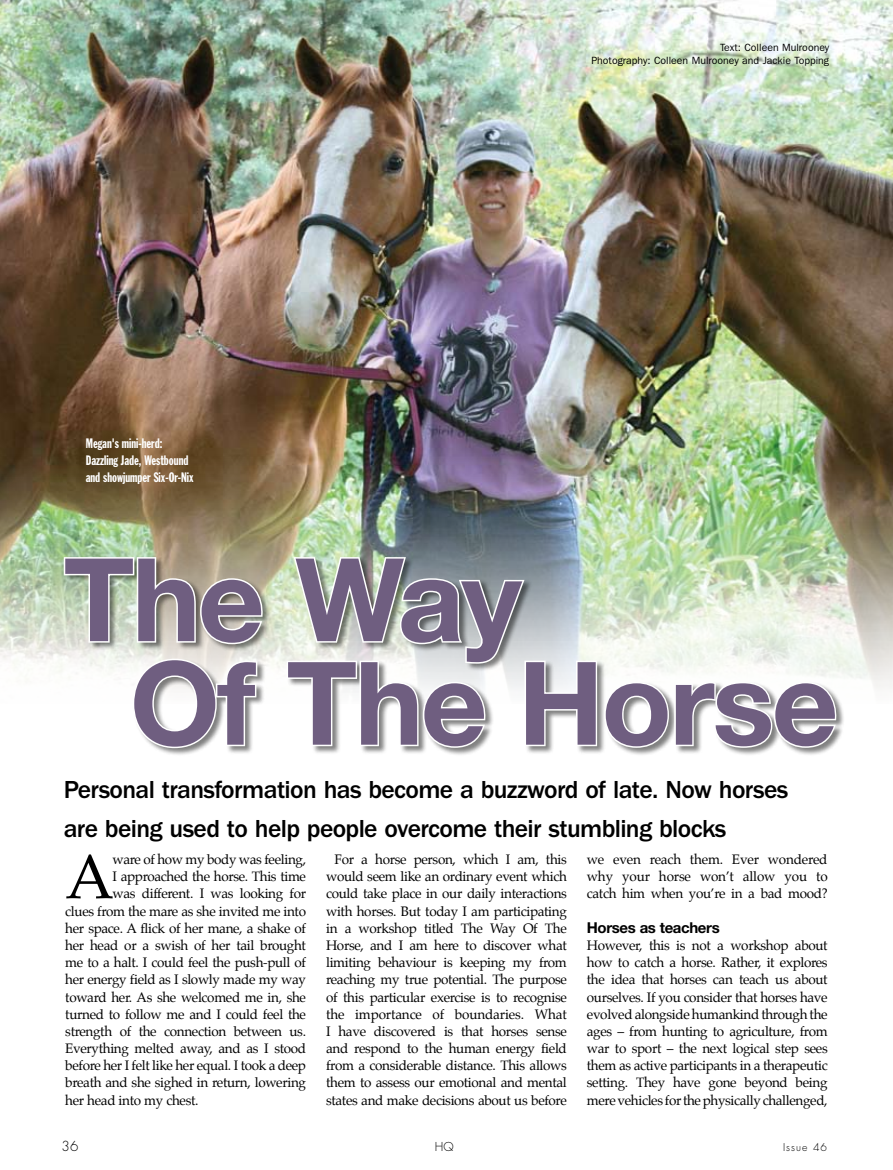
<style>
.page{position:relative;width:893px;height:1170px;background:#fff}
.page>*{position:absolute;margin:0;border:0;box-sizing:border-box;transform-origin:0 0}
.t1{font:700 115.5px/103.5px "Helvetica Neue LT Std";letter-spacing:-.02em;color:#6f5e80}
.t2{font:62.7px "Palatino";color:#000}
.t3{font:500 25.5px/39px "ITC Franklin Gothic Std";letter-spacing:-.025em;color:#000}
.t4{font:700 15px "Helvetica Neue LT Std";letter-spacing:-.025em;color:#000}
.t5{font:13.5px/17.1px "Palatino";letter-spacing:-.025em;color:#000;text-align:justify}
.t6{font:13.5px/17.1px "Franklin Gothic Std Extra Cond";color:#fff}
.t7{font:300 13.5px "Futura Std";color:#000}
.t8{font:300 12px "Futura Std";color:#000}
.t9{font:10.5px/12.6px "ITC Franklin Gothic Std";color:#000;text-align:right}
.t10{font:300 10.5px "Futura Std";letter-spacing:.1em;color:#000}
</style>
<div class="page">
<img style="left:0;top:0;width:893px;height:454px">
<img style="left:0;top:454px;width:893px;height:219px">
<div style="left:64px;top:556px;width:829px;height:268px;background:#000;opacity:.5"></div>
<svg style="left:62px;top:555px;width:202px;height:90px;background:#a8aa9c"></svg>
<svg style="left:131px;top:657px;width:128px;height:92px"></svg>
<svg style="left:285px;top:555px;width:553px;height:194px"></svg>
<p class="t6" style="left:86px;top:435px;width:109px">Megan's mini-herd:<br>Dazzling Jade, Westbound and showjumper Six-Or-Nix</p>
<p class="t9" style="left:591px;top:41px;width:239px">Text: Colleen Mulrooney<br>Photography: Colleen Mulrooney and Jackie Topping</p>
<h1 class="t1" style="left:130px;top:545px;width:710px;text-indent:-66px">The Way<br>Of The Horse</h1>
<h3 class="t3" style="left:64px;top:770px;width:726px">Personal transformation has become a buzzword of late. Now horses are being used to help people overcome their stumbling blocks</h3>
<h2 class="t2" style="left:65px;top:835px;width:50px">A</h2>
<p class="t5" style="left:113px;top:852px;width:195px">ware of how my body was feeling,</p>
<p class="t5" style="left:113px;top:869px;width:195px">I approached the horse. This time</p>
<p class="t5" style="left:113px;top:886px;width:195px">was different. I was looking for</p>
<p class="t5" style="left:65px;top:903px;width:242px">clues from the mare as she invited me into</p>
<p class="t5" style="left:65px;top:920px;width:242px">her space. A flick of her mane, a shake of</p>
<p class="t5" style="left:65px;top:937px;width:242px">her head or a swish of her tail brought</p>
<p class="t5" style="left:65px;top:955px;width:242px">me to a halt. I could feel the push-pull of</p>
<p class="t5" style="left:65px;top:972px;width:242px">her energy field as I slowly made my way</p>
<p class="t5" style="left:65px;top:989px;width:242px">toward her. As she welcomed me in, she</p>
<p class="t5" style="left:65px;top:1006px;width:242px">turned to follow me and I could feel the</p>
<p class="t5" style="left:65px;top:1023px;width:242px">strength of the connection between us.</p>
<p class="t5" style="left:65px;top:1040px;width:242px">Everything melted away, and as I stood</p>
<p class="t5" style="left:65px;top:1058px;width:242px">before her I felt like her equal. I took a deep</p>
<p class="t5" style="left:65px;top:1075px;width:242px">breath and she sighed in return, lowering</p>
<p class="t5" style="left:65px;top:1092px;width:135px">her head into my chest.</p>
<p class="t5" style="left:326px;top:852px;width:242px;text-indent:9px">For a horse person, which I am, this would seem like an ordinary event which could take place in our daily interactions with horses. But today I am participating in a workshop titled The Way Of The Horse, and I am here to discover what limiting behaviour is keeping my from reaching my true potential. The purpose of this particular exercise is to recognise the importance of boundaries. What I have discovered is that horses sense and respond to the human energy field from a considerable distance. This allows them to assess our emotional and mental states and make decisions about us before</p>
<p class="t5" style="left:587px;top:852px;width:242px">we even reach them. Ever wondered why your horse won’t allow you to catch him when you’re in a bad mood?</p>
<p class="t4" style="left:587px;top:918px;width:134px">Horses as teachers</p>
<p class="t5" style="left:587px;top:937px;width:242px">However, this is not a workshop about how to catch a horse. Rather, it explores the idea that horses can teach us about ourselves. If you consider that horses have evolved alongside humankind through the ages – from hunting to agriculture, from war to sport – the next logical step sees them as active participants in a therapeutic setting. They have gone beyond being mere vehicles for the physically challenged,</p>
<p class="t7" style="left:62px;top:1137px;width:18px">36</p>
<p class="t8" style="left:435px;top:1139px;width:20px">HQ</p>
<p class="t10" style="left:783px;top:1140px;width:46px">Issue 46</p>
</div>
